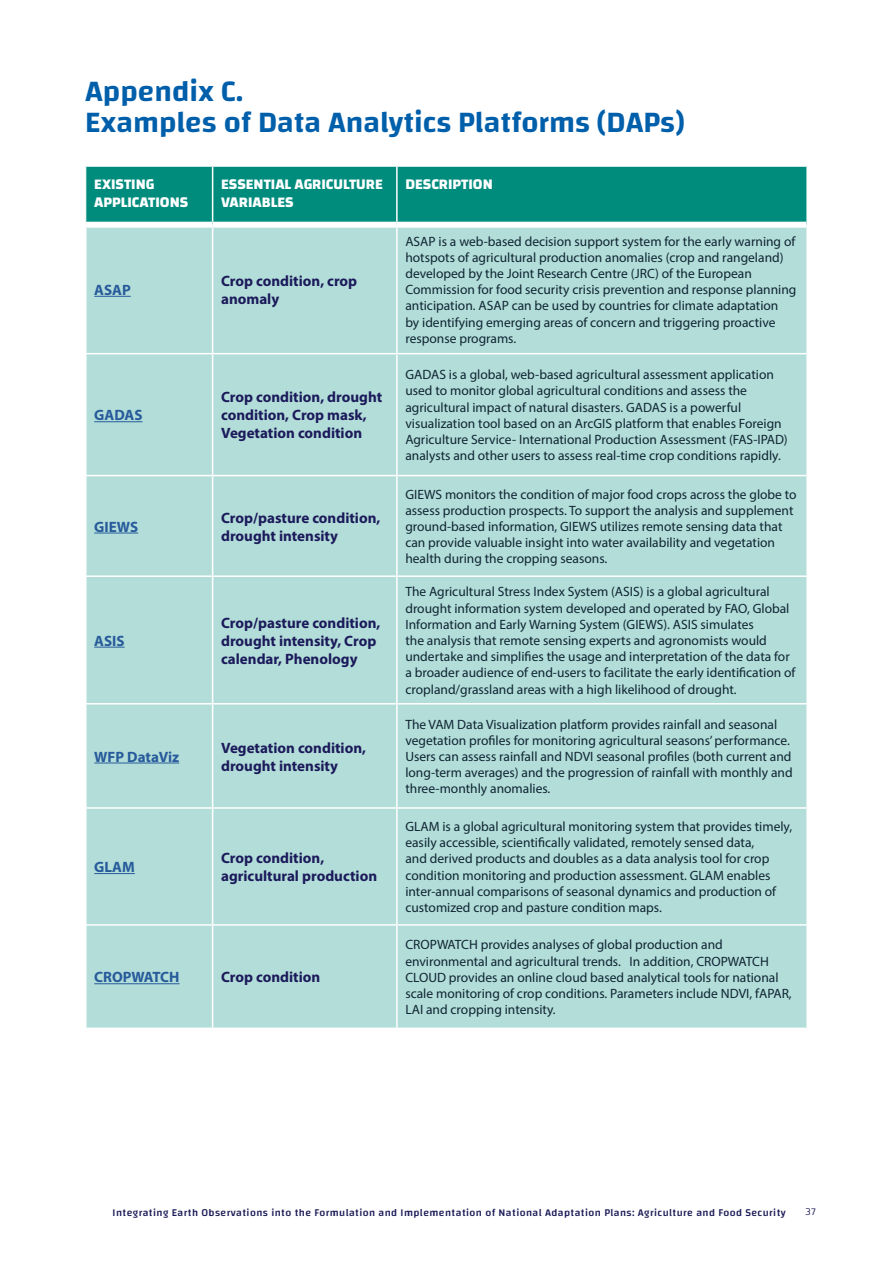
<style>
.page{position:relative;width:893px;height:1263px;background:#fff}
.page>*{position:absolute;margin:0;border:0;box-sizing:border-box;transform-origin:0 0}
.t1{font:600 30px/31.5px "Changa";color:#005faa}
.t2{font:700 15px/18px "Myriad Pro";color:#1b1a5b}
.t3{font:700 15px/18px "Changa";color:#fff}
.t4{font:700 15px "Myriad Pro";color:#275b9b}
.t5{font:13.5px/16.2px "Myriad Pro";color:#0f2534}
.t6{font:500 10.5px "Changa";letter-spacing:.04em;color:#1b1b57}
.t7{font:300 10.5px "Changa";color:#1b1b57}
</style>
<div class="page">
<div style="left:86px;top:167px;width:720px;height:55px;background:#008c7d"></div>
<div style="left:87px;top:228px;width:719px;height:799px;background:#b3ddd8"></div>
<hr style="left:212px;top:167px;width:1px;height:55px;background:#fff">
<hr style="left:396px;top:167px;width:2px;height:55px;background:#fff">
<hr style="left:212px;top:228px;width:1px;height:125px;background:#fff">
<hr style="left:396px;top:228px;width:2px;height:125px;background:#fff">
<hr style="left:212px;top:354px;width:1px;height:121px;background:#fff">
<hr style="left:396px;top:354px;width:2px;height:121px;background:#fff">
<hr style="left:212px;top:476px;width:1px;height:99px;background:#fff">
<hr style="left:396px;top:476px;width:2px;height:99px;background:#fff">
<hr style="left:212px;top:577px;width:1px;height:126px;background:#fff">
<hr style="left:396px;top:577px;width:2px;height:126px;background:#fff">
<hr style="left:212px;top:704px;width:1px;height:103px;background:#fff">
<hr style="left:396px;top:704px;width:2px;height:103px;background:#fff">
<hr style="left:212px;top:809px;width:1px;height:115px;background:#fff">
<hr style="left:396px;top:809px;width:2px;height:115px;background:#fff">
<hr style="left:212px;top:926px;width:1px;height:101px;background:#fff">
<hr style="left:396px;top:926px;width:2px;height:101px;background:#fff">
<hr style="left:85px;top:575px;width:128px;height:2px;background:#fff">
<hr style="left:213px;top:575px;width:184px;height:2px;background:#fff">
<hr style="left:397px;top:575px;width:411px;height:2px;background:#fff">
<hr style="left:85px;top:703px;width:128px;height:1px;background:#fff">
<hr style="left:213px;top:703px;width:184px;height:1px;background:#fff">
<hr style="left:397px;top:703px;width:411px;height:1px;background:#fff">
<hr style="left:85px;top:807px;width:128px;height:2px;background:#fff">
<hr style="left:213px;top:807px;width:184px;height:2px;background:#fff">
<hr style="left:397px;top:807px;width:411px;height:2px;background:#fff">
<hr style="left:85px;top:924px;width:128px;height:2px;background:#fff">
<hr style="left:213px;top:924px;width:184px;height:2px;background:#fff">
<hr style="left:397px;top:924px;width:411px;height:2px;background:#fff">
<hr style="left:85px;top:353px;width:128px;height:1px;background:#fff">
<hr style="left:213px;top:353px;width:184px;height:1px;background:#fff">
<hr style="left:397px;top:353px;width:411px;height:1px;background:#fff">
<hr style="left:85px;top:475px;width:128px;height:1px;background:#fff">
<hr style="left:213px;top:475px;width:184px;height:1px;background:#fff">
<hr style="left:397px;top:475px;width:411px;height:1px;background:#fff">
<hr style="left:94px;top:296px;width:37px;height:1px;background:#275b9b">
<hr style="left:94px;top:421px;width:49px;height:1px;background:#275b9b">
<hr style="left:94px;top:533px;width:44px;height:1px;background:#275b9b">
<hr style="left:94px;top:647px;width:31px;height:1px;background:#275b9b">
<hr style="left:94px;top:763px;width:85px;height:1px;background:#275b9b">
<hr style="left:94px;top:873px;width:41px;height:1px;background:#275b9b">
<hr style="left:94px;top:983px;width:86px;height:1px;background:#275b9b">
<h1 class="t1" style="left:85px;top:74px;width:601px">Appendix C.<br>Examples of Data Analytics Platforms (DAPs)</h1>
<p class="t3" style="left:94px;top:175px;width:95px">EXISTING<br>APPLICATIONS</p>
<p class="t3" style="left:221px;top:175px;width:163px">ESSENTIAL AGRICULTURE<br>VARIABLES</p>
<p class="t3" style="left:405px;top:175px;width:89px">DESCRIPTION</p>
<p class="t4" style="left:94px;top:280px;width:38px">ASAP</p>
<p class="t2" style="left:221px;top:271px;width:138px">Crop condition, crop anomaly</p>
<p class="t4" style="left:94px;top:405px;width:50px">GADAS</p>
<p class="t2" style="left:221px;top:388px;width:163px">Crop condition, drought condition, Crop mask,<br>Vegetation condition</p>
<p class="t4" style="left:94px;top:517px;width:45px">GIEWS</p>
<p class="t2" style="left:221px;top:508px;width:161px">Crop/pasture condition, drought intensity</p>
<p class="t4" style="left:94px;top:631px;width:32px">ASIS</p>
<p class="t2" style="left:221px;top:613px;width:161px">Crop/pasture condition, drought intensity, Crop calendar, Phenology</p>
<p class="t4" style="left:94px;top:747px;width:86px">WFP DataViz</p>
<p class="t2" style="left:221px;top:738px;width:146px">Vegetation condition, drought intensity</p>
<p class="t4" style="left:94px;top:857px;width:42px">GLAM</p>
<p class="t2" style="left:221px;top:848px;width:157px">Crop condition, agricultural production</p>
<p class="t4" style="left:94px;top:967px;width:87px">CROPWATCH</p>
<p class="t2" style="left:221px;top:968px;width:101px">Crop condition</p>
<p class="t5" style="left:405px;top:233px;width:392px">ASAP is a web-based decision support system for the early warning of hotspots of agricultural production anomalies (crop and rangeland) developed by the Joint Research Centre (JRC) of the European Commission for food security crisis prevention and response planning anticipation. ASAP can be used by countries for climate adaptation<br>by identifying emerging areas of concern and triggering proactive response programs.</p>
<p class="t5" style="left:405px;top:366px;width:384px">GADAS is a global, web-based agricultural assessment application used to monitor global agricultural conditions and assess the agricultural impact of natural disasters. GADAS is a powerful visualization tool based on an ArcGIS platform that enables Foreign Agriculture Service- International Production Assessment (FAS-IPAD) analysts and other users to assess real-time crop conditions rapidly.</p>
<p class="t5" style="left:405px;top:486px;width:393px">GIEWS monitors the condition of major food crops across the globe to assess production prospects. To support the analysis and supplement ground-based information, GIEWS utilizes remote sensing data that can provide valuable insight into water availability and vegetation health during the cropping seasons.</p>
<p class="t5" style="left:405px;top:584px;width:392px">The Agricultural Stress Index System (ASIS) is a global agricultural drought information system developed and operated by FAO, Global Information and Early Warning System (GIEWS). ASIS simulates<br>the analysis that remote sensing experts and agronomists would undertake and simplifies the usage and interpretation of the data for a broader audience of end-users to facilitate the early identification of cropland/grassland areas with a high likelihood of drought.</p>
<p class="t5" style="left:405px;top:716px;width:389px">The VAM Data Visualization platform provides rainfall and seasonal vegetation profiles for monitoring agricultural seasons’ performance.<br>Users can assess rainfall and NDVI seasonal profiles (both current and long-term averages) and the progression of rainfall with monthly and three-monthly anomalies.</p>
<p class="t5" style="left:405px;top:818px;width:388px">GLAM is a global agricultural monitoring system that provides timely, easily accessible, scientifically validated, remotely sensed data,<br>and derived products and doubles as a data analysis tool for crop condition monitoring and production assessment. GLAM enables inter-annual comparisons of seasonal dynamics and production of customized crop and pasture condition maps.</p>
<p class="t5" style="left:405px;top:936px;width:388px">CROPWATCH provides analyses of global production and environmental and agricultural trends. In addition, CROPWATCH CLOUD provides an online cloud based analytical tools for national scale monitoring of crop conditions. Parameters include NDVI, fAPAR, LAI and cropping intensity.</p>
<p class="t6" style="left:113px;top:1206px;width:675px">Integrating Earth Observations into the Formulation and Implementation of National Adaptation Plans: Agriculture and Food Security</p>
<p class="t7" style="left:805px;top:1206px;width:12px">37</p>
</div>
